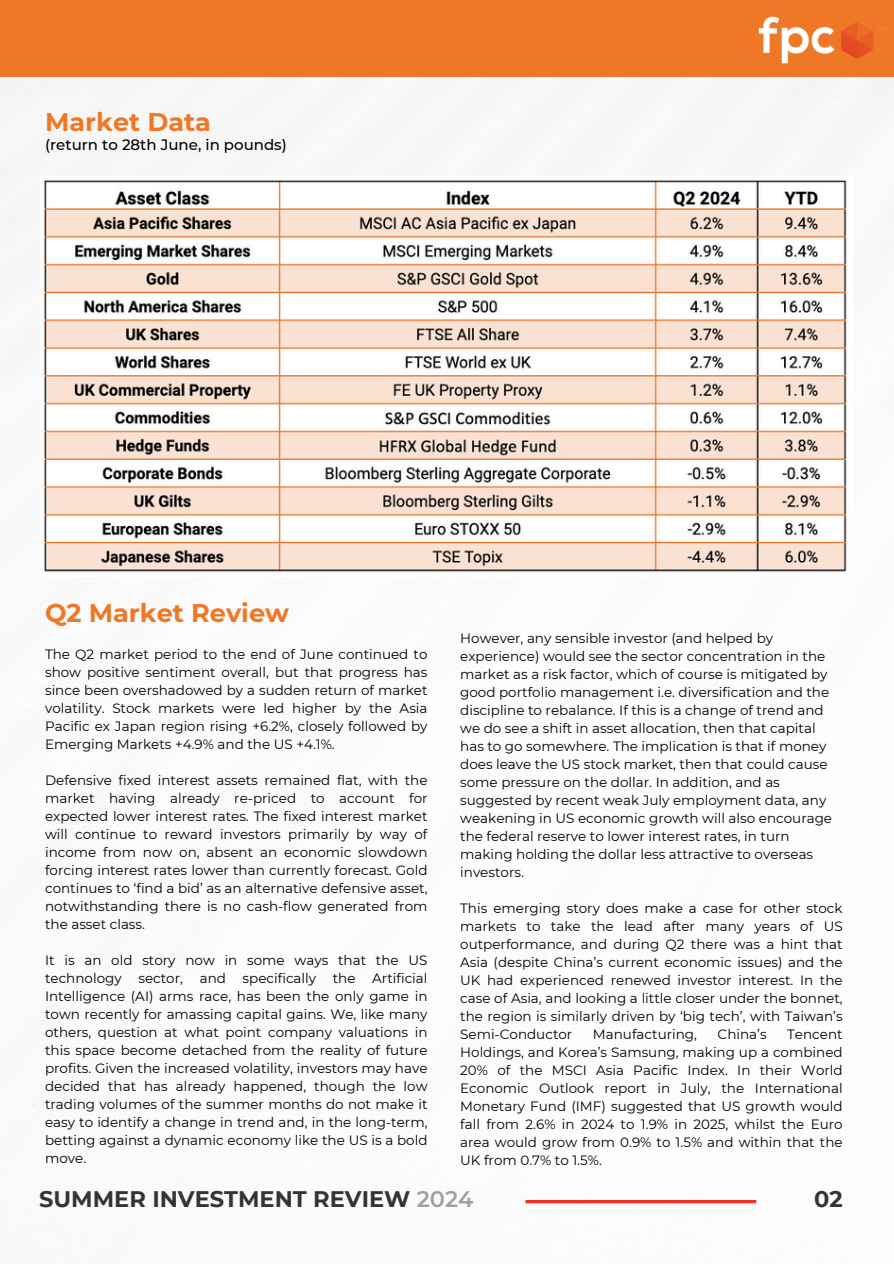
<style>
.page{position:relative;width:894px;height:1264px;background:#fff}
.page>*{position:absolute;margin:0;border:0;box-sizing:border-box;transform-origin:0 0}
.t1{font:700 25.5px "Montserrat";color:#ef7827}
.t2{font:700 22.5px "Montserrat";color:#343434}
.t3{font:500 15px "Montserrat";color:#000}
.t4{font:13.5px/18px "Montserrat";color:#000;text-align:justify}
.s1{font-weight:600;color:#9f9f9f}
</style>
<div class="page">
<svg style="left:525px;top:1199px;width:231px;height:4px"></svg>
<div style="left:0;top:0;width:893px;height:77px;background:#ef7827"></div>
<img style="left:758px;top:16px;width:129px;height:48px">
<img style="left:42px;top:178px;width:806px;height:395px">
<h1 class="t1" style="left:45px;top:106px;width:167px">Market Data</h1>
<p class="t3" style="left:45px;top:135px;width:243px">(return to 28th June, in pounds)</p>
<p class="t1" style="left:45px;top:597px;width:245px">Q2 Market Review</p>
<p class="t4" style="left:45px;top:644px;width:384px">The Q2 market period to the end of June continued to show positive sentiment overall, but that progress has since been overshadowed by a sudden return of market volatility. Stock markets were led higher by the Asia Pacific ex Japan region rising +6.2%, closely followed by Emerging Markets +4.9% and the US +4.1%.</p>
<p class="t4" style="left:45px;top:770px;width:384px">Defensive fixed interest assets remained flat, with the market having already re-priced to account for expected lower interest rates. The fixed interest market will continue to reward investors primarily by way of income from now on, absent an economic slowdown forcing interest rates lower than currently forecast. Gold continues to ‘find a bid’ as an alternative defensive asset, notwithstanding there is no cash-flow generated from the asset class.</p>
<p class="t4" style="left:45px;top:950px;width:384px">It is an old story now in some ways that the US technology sector, and specifically the Artificial Intelligence (AI) arms race, has been the only game in town recently for amassing capital gains. We, like many others, question at what point company valuations in this space become detached from the reality of future profits. Given the increased volatility, investors may have decided that has already happened, though the low trading volumes of the summer months do not make it easy to identify a change in trend and, in the long-term, betting against a dynamic economy like the US is a bold move.</p>
<h2 class="t4" style="left:460px;top:629px;width:373px;text-align:left">However, any sensible investor (and helped by experience) would see the sector concentration in the market as a risk factor, which of course is mitigated by good portfolio management i.e. diversification and the discipline to rebalance. If this is a change of trend and we do see a shift in asset allocation, then that capital has to go somewhere. The implication is that if money does leave the US stock market, then that could cause some pressure on the dollar. In addition, and as suggested by recent weak July employment data, any weakening in US economic growth will also encourage the federal reserve to lower interest rates, in turn making holding the dollar less attractive to overseas investors.</h2>
<p class="t4" style="left:460px;top:899px;width:384px">This emerging story does make a case for other stock markets to take the lead after many years of US outperformance, and during Q2 there was a hint that Asia (despite China’s current economic issues) and the UK had experienced renewed investor interest. In the case of Asia, and looking a little closer under the bonnet, the region is similarly driven by ‘big tech’, with Taiwan’s Semi-Conductor</p>
<p class="t4" style="left:592px;top:1025px;width:106px">Manufacturing,</p>
<p class="t4" style="left:717px;top:1025px;width:51px">China’s</p>
<p class="t4" style="left:460px;top:1025px;width:384px;text-indent:327px">Tencent Holdings, and Korea’s Samsung, making up a combined 20% of the MSCI Asia Pacific Index. In their World Economic Outlook report in July, the International Monetary Fund (IMF) suggested that US growth would fall from 2.6% in 2024 to 1.9% in 2025, whilst the Euro area would grow from 0.9% to 1.5% and within that the UK from 0.7% to 1.5%.</p>
<p class="t2" style="left:39px;top:1184px;width:435px">SUMMER INVESTMENT REVIEW <span class="s1">2024</span></p>
<p class="t2" style="left:813px;top:1184px;width:30px">02</p>
</div>
